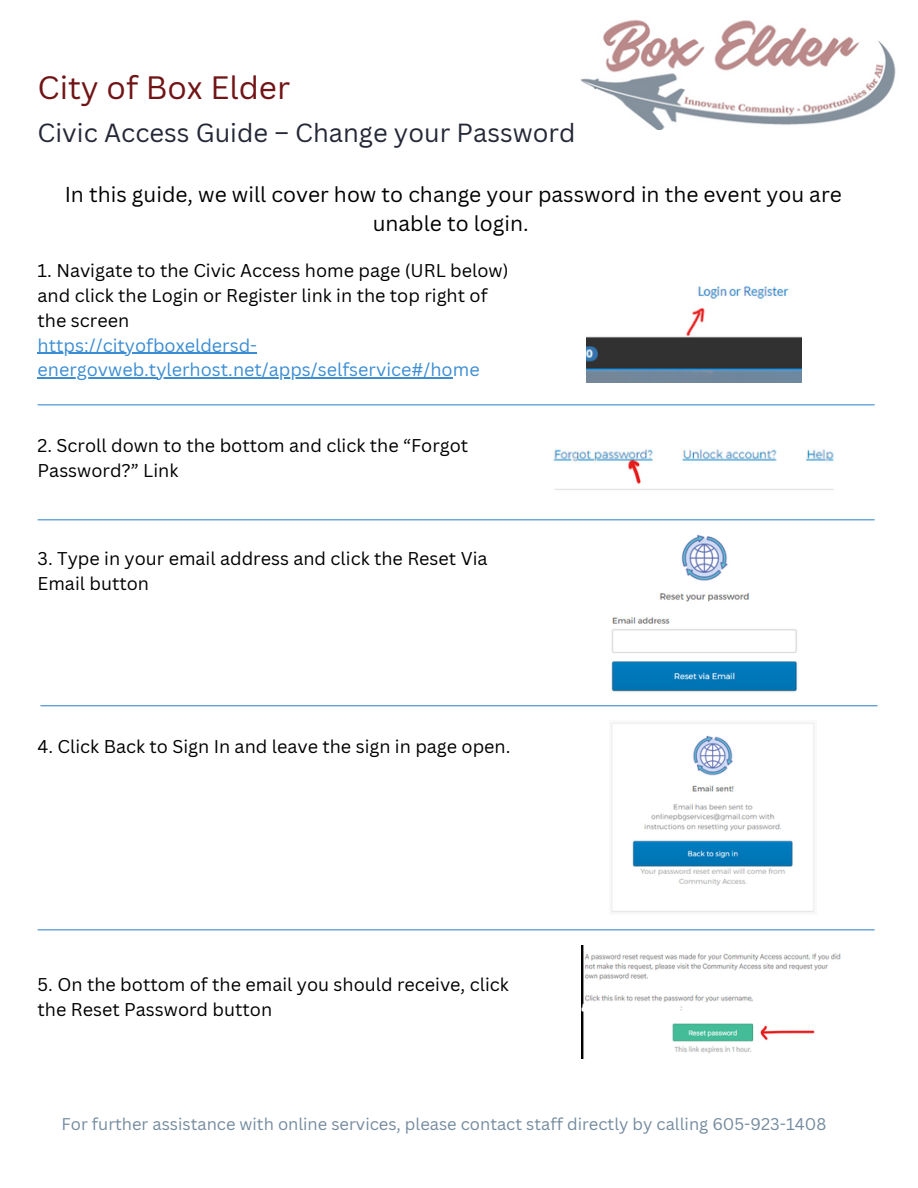
<style>
.page{position:relative;width:918px;height:1188px;background:#fff}
.page>*{position:absolute;margin:0;border:0;box-sizing:border-box;transform-origin:0 0}
.t1{font:31.5px "Canva Sans";color:#711416}
.t2{font:25.5px "Canva Sans";color:#252837}
.t3{font:21px/29.2px "Canva Sans";color:#000;text-align:center}
.t4{font:18px/24.8px "Canva Sans";color:#000}
.t5{font:18px "Canva Sans";color:#3c8dd3}
.t6{font:16.5px "Canva Sans";color:#748b9f}
</style>
<div class="page">
<img style="left:580px;top:19px;width:316px;height:110px">
<img style="left:587px;top:286px;width:215px;height:97px">
<hr style="left:38px;top:404px;width:837px;height:1px;background:#3c8dd3">
<hr style="left:38px;top:519px;width:837px;height:1px;background:#3c8dd3">
<hr style="left:40px;top:705px;width:838px;height:1px;background:#3c8dd3">
<hr style="left:38px;top:929px;width:837px;height:1px;background:#3c8dd3">
<img style="left:553px;top:449px;width:281px;height:41px">
<img style="left:611px;top:534px;width:187px;height:158px">
<img style="left:611px;top:722px;width:204px;height:191px">
<img style="left:582px;top:945px;width:259px;height:114px">
<hr style="left:38px;top:353px;width:219px;height:1px;background:#3c8dd3">
<hr style="left:38px;top:377px;width:415px;height:2px;background:#3c8dd3">
<h1 class="t1" style="left:38px;top:65px;width:254px">City of Box Elder</h1>
<h2 class="t2" style="left:38px;top:115px;width:539px">Civic Access Guide – Change your Password</h2>
<p class="t3" style="left:65px;top:179px;width:779px">In this guide, we will cover how to change your password in the event you are unable to login.</p>
<h3 class="t4" style="left:38px;top:258px;width:472px">1. Navigate to the Civic Access home page (URL below) and click the Login or Register link in the top right of the screen</h3>
<p class="t5" style="left:38px;top:332px;width:221px">https://cityofboxeldersd-</p>
<p class="t5" style="left:38px;top:357px;width:444px">energovweb.tylerhost.net/apps/selfservice#/home</p>
<p class="t4" style="left:38px;top:433px;width:432px">2. Scroll down to the bottom and click the “Forgot<br>Password?” Link</p>
<p class="t4" style="left:38px;top:546px;width:451px">3. Type in your email address and click the Reset Via<br>Email button</p>
<p class="t4" style="left:38px;top:734px;width:474px">4. Click Back to Sign In and leave the sign in page open.</p>
<p class="t4" style="left:38px;top:972px;width:473px">5. On the bottom of the email you should receive, click the Reset Password button</p>
<p class="t6" style="left:62px;top:1113px;width:766px">For further assistance with online services, please contact staff directly by calling 605-923-1408</p>
</div>
